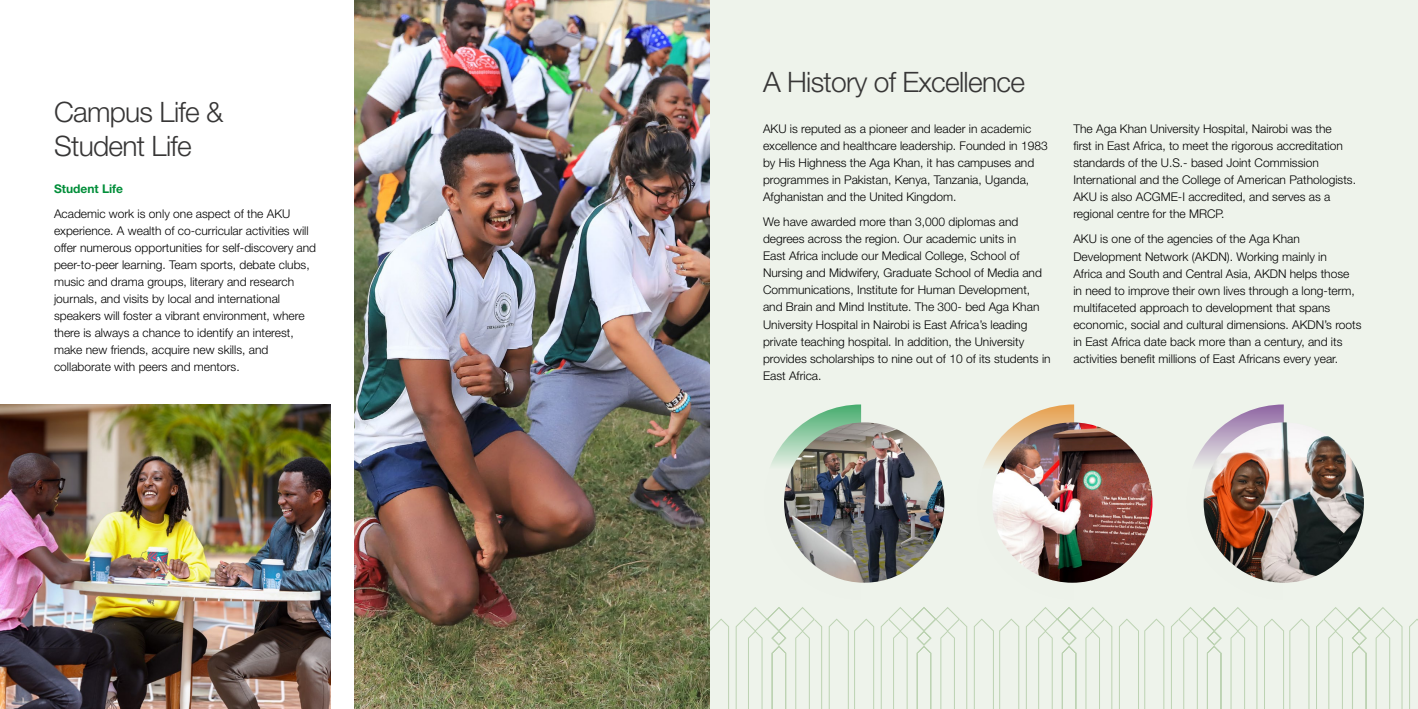
<style>
.page{position:relative;width:1418px;height:709px;background:#fff}
.page>*{position:absolute;margin:0;border:0;box-sizing:border-box;transform-origin:0 0}
.t1{font:300 28.1px/33.8px "Helvetica Neue LT Pro";letter-spacing:-.025em;color:#373636}
.t2{font:300 12px/17px "Helvetica Neue LT Pro";color:#000}
.t3{font:700 12px "Helvetica Neue LT Pro";color:#008e39}
</style>
<div class="page">
<div style="left:354px;top:0;width:1063px;height:709px;background:#eef3eb"></div>
<svg style="left:771px;top:404px;width:90px;height:179px"></svg>
<svg style="left:984px;top:404px;width:90px;height:179px"></svg>
<svg style="left:1194px;top:404px;width:89px;height:179px"></svg>
<img style="left:784px;top:422px;width:160px;height:160px;border-radius:80px">
<img style="left:992px;top:422px;width:160px;height:160px;border-radius:80px">
<img style="left:1203px;top:422px;width:160px;height:160px;border-radius:80px">
<svg style="left:709px;top:606px;width:708px;height:103px"></svg>
<img style="left:354px;top:0;width:355px;height:709px">
<img style="left:0;top:404px;width:330px;height:305px">
<h1 class="t1" style="left:54px;top:95px;width:171px">Campus Life &amp;<br>Student Life</h1>
<p class="t3" style="left:54px;top:181px;width:71px">Student Life</p>
<p class="t2" style="left:54px;top:205px;width:264px">Academic work is only one aspect of the AKU experience. A wealth of co-curricular activities will offer numerous opportunities for self-discovery and peer-to-peer learning. Team sports, debate clubs, music and drama groups, literary and research journals, and visits by local and international speakers will foster a vibrant environment, where there is always a chance to identify an interest, make new friends, acquire new skills, and collaborate with peers and mentors.</p>
<h1 class="t1" style="left:763px;top:65px;width:263px">A History of Excellence</h1>
<p class="t2" style="left:763px;top:120px;width:286px">AKU is reputed as a pioneer and leader in academic excellence and healthcare leadership. Founded in 1983 by His Highness the Aga Khan, it has campuses and programmes in Pakistan, Kenya, Tanzania, Uganda, Afghanistan and the United Kingdom.</p>
<p class="t2" style="left:763px;top:213px;width:289px">We have awarded more than 3,000 diplomas and degrees across the region. Our academic units in<br>East Africa include our Medical College, School of Nursing and Midwifery, Graduate School of Media and Communications, Institute for Human Development, and Brain and Mind Institute. The 300- bed Aga Khan University Hospital in Nairobi is East Africa’s leading private teaching hospital. In addition, the University provides scholarships to nine out of 10 of its students in East Africa.</p>
<p class="t2" style="left:1073px;top:120px;width:284px">The Aga Khan University Hospital, Nairobi was the<br>first in East Africa, to meet the rigorous accreditation standards of the U.S.- based Joint Commission International and the College of American Pathologists.<br>AKU is also ACGME-I accredited, and serves as a regional centre for the MRCP.</p>
<p class="t2" style="left:1073px;top:230px;width:290px">AKU is one of the agencies of the Aga Khan Development Network (AKDN). Working mainly in<br>Africa and South and Central Asia, AKDN helps those<br>in need to improve their own lives through a long-term, multifaceted approach to development that spans economic, social and cultural dimensions. AKDN’s roots in East Africa date back more than a century, and its activities benefit millions of East Africans every year.</p>
</div>
